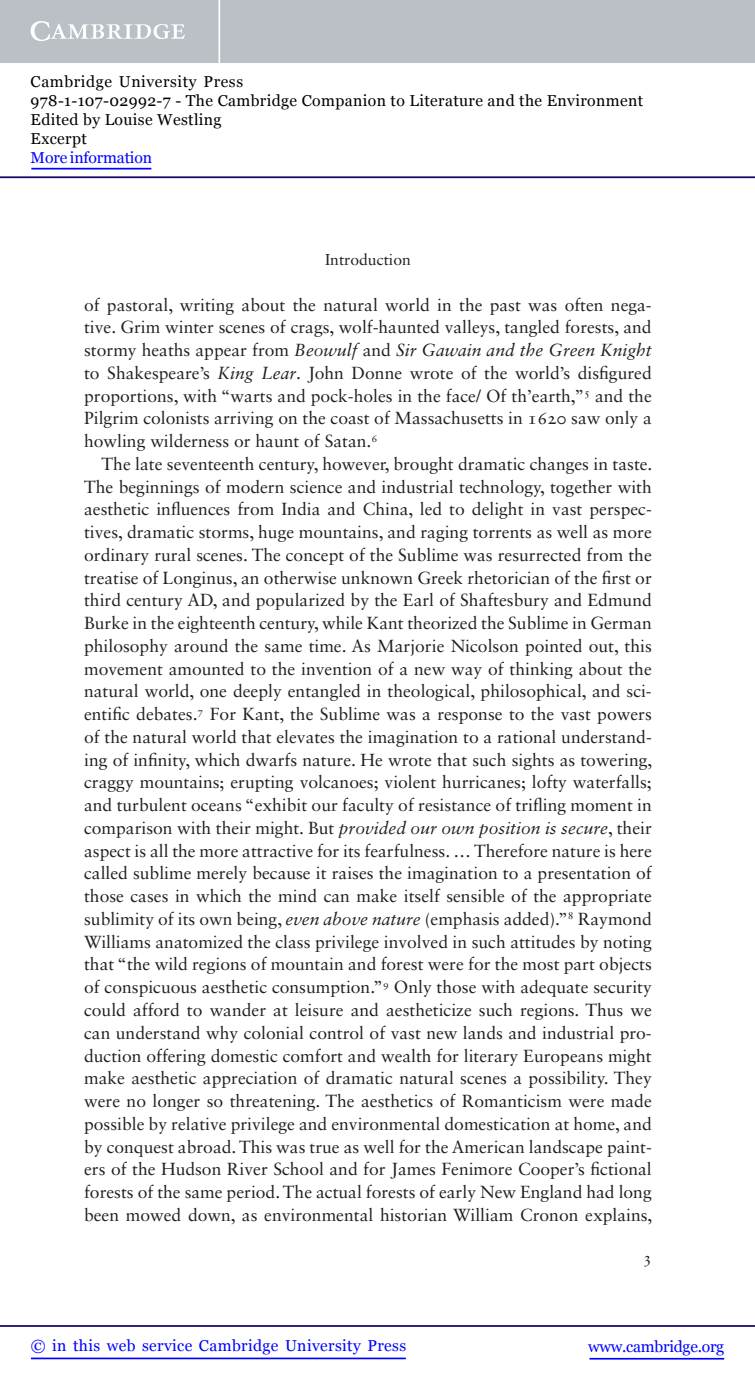
<style>
.page{position:relative;width:755px;height:1385px;background:#fff}
.page>*{position:absolute;margin:0;border:0;box-sizing:border-box;transform-origin:0 0}
.t1{font:17.5px/22.8px "Sabon LT Std";color:#231f20;text-align:justify}
.t2{font:15.75px/18.9px "Georgia";letter-spacing:.025em;color:#000}
.t3{font:15.75px "Georgia";letter-spacing:.025em;color:#00f}
.t4{font:15.75px "Georgia";letter-spacing:-.015em;color:#00f}
.t5{font:15.75px "Georgia";letter-spacing:-.01em;color:#00f}
.t6{font:15.75px "Sabon LT Std";color:#231f20}
.s1{font-style:italic}
</style>
<div class="page">
<hr style="left:589px;top:1358px;width:134px;height:1px;background:#00f">
<hr style="left:0;top:1325px;width:754px;height:2px;background:#150666">
<hr style="left:31px;top:1357px;width:374px;height:2px;background:#00f">
<div style="left:0;top:0;width:754px;height:63px;background:#bac0c6"></div>
<svg style="left:31px;top:21px;width:154px;height:20px"></svg>
<hr style="left:218px;top:0;width:2px;height:63px;background:#fff">
<hr style="left:0;top:176px;width:754px;height:2px;background:#150666">
<hr style="left:31px;top:168px;width:120px;height:1px;background:#00f">
<p class="t2" style="left:31px;top:72px;width:613px">Cambridge University Press<br>978-1-107-02992-7 - The Cambridge Companion to Literature and the Environment Edited by Louise Westling<br>Excerpt</p>
<p class="t5" style="left:31px;top:148px;width:123px">More information</p>
<p class="t6" style="left:325px;top:253px;width:87px">Introduction</p>
<p class="t1" style="left:84px;top:295px;width:569px">of pastoral, writing about the natural world in the past was often nega&shy;tive. Grim winter scenes of crags, wolf-haunted valleys, tangled forests, and stormy heaths appear from <span class="s1">Beowulf</span> and <span class="s1">Sir Gawain and the Green Knight </span>to Shakespeare’s <span class="s1">King Lear</span>. John Donne wrote of the world’s disfigured proportions, with “warts and pock-holes in the face/ Of th’earth,” <sup>5</sup> and the Pilgrim colonists arriving on the coast of Massachusetts in 1620 saw only a howling wilderness or haunt of Satan . <sup>6</sup></p>
<p class="t1" style="left:84px;top:454px;width:569px;text-indent:18px">The late seventeenth century, however, brought dramatic changes in taste.<br>The beginnings of modern science and industrial technology, together with aesthetic influences from India and China, led to delight in vast perspec&shy;tives, dramatic storms, huge mountains, and raging torrents as well as more ordinary rural scenes. The concept of the Sublime was resurrected from the treatise of Longinus , an otherwise unknown Greek rhetorician of the first or third century AD, and popularized by the Earl of Shaftesbury and Edmund Burke in the eighteenth century, while Kant theorized the Sublime in German philosophy around the same time. As Marjorie Nicolson pointed out, this movement amounted to the invention of a new way of thinking about the natural world, one deeply entangled in theological, philosophical, and sci&shy;entific debates. <sup>7</sup> For Kant, the Sublime was a response to the vast powers of the natural world that elevates the imagination to a rational understand&shy;ing of infinity, which dwarfs nature. He wrote that such sights as towering, craggy mountains; erupting volcanoes; violent hurricanes; lofty waterfalls; and turbulent oceans “exhibit our faculty of resistance of trifling moment in comparison with their might. But <span class="s1">provided our own position is secure</span>, their aspect is all the more attractive for its fearfulness. … Therefore nature is here called sublime merely because it raises the imagination to a presentation of those cases in which the mind can make itself sensible of the appropriate sublimity of its own being, <span class="s1">even above nature</span> (emphasis added).” <sup>8</sup> Raymond Williams anatomized the class privilege involved in such attitudes by noting that “the wild regions of mountain and forest were for the most part objects of conspicuous aesthetic consumption.” <sup>9</sup> Only those with adequate security could afford to wander at leisure and aestheticize such regions. Thus we can understand why colonial control of vast new lands and industrial pro&shy;duction offering domestic comfort and wealth for literary Europeans might make aesthetic appreciation of dramatic natural scenes a possibility. They were no longer so threatening. The aesthetics of Romanticism were made possible by relative privilege and environmental domestication at home, and by conquest abroad . This was true as well for the American landscape paint&shy;ers of the Hudson River School and for James Fenimore Cooper’s fictional forests of the same period. The actual forests of early New England had long been mowed down, as environmental historian William Cronon explains,</p>
<p class="t6" style="left:642px;top:1251px;width:10px">3</p>
<p class="t3" style="left:31px;top:1337px;width:376px">© in this web service Cambridge University Press</p>
<p class="t4" style="left:587px;top:1337px;width:137px">www.cambridge.org</p>
</div>
